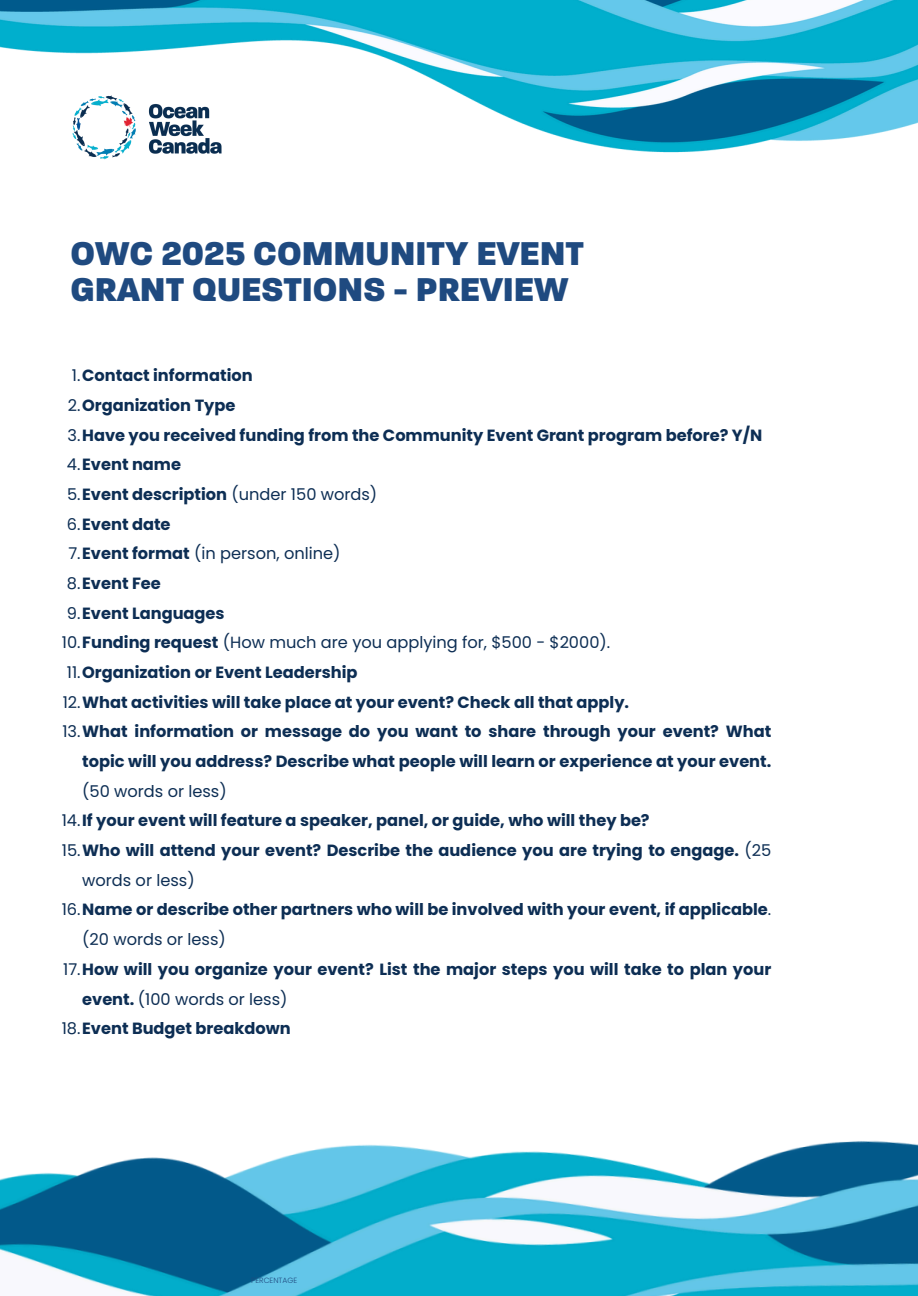
<style>
.page{position:relative;width:918px;height:1296px;background:#fff}
.page>*{position:absolute;margin:0;border:0;box-sizing:border-box;transform-origin:0 0}
.t1{font:800 35.7px/36.6px "Paralucent";color:#1f4a80}
.t2{font:700 16.2px/29.7px "Poppins";color:#0d2e54}
.t3{font:16.2px "Poppins";color:#0d2e54}
.t4{font:300 7.65px "Poppins";color:#1f4a80}
.s1{font-weight:400}
.s2{font-weight:700}
</style>
<div class="page">
<img style="left:0;top:1140px;width:918px;height:156px">
<img style="left:0;top:0;width:918px;height:153px">
<img style="left:71px;top:94px;width:154px;height:66px">
<p class="t1" style="left:71px;top:236px;width:515px">OWC 2025 COMMUNITY EVENT<br>GRANT QUESTIONS - PREVIEW</p>
<p class="t2" style="left:72px;top:361px;width:182px"><span class="s1">1.</span>Contact information</p>
<h1 class="t2" style="left:68px;top:390px;width:169px"><span class="s1">2.</span>Organization Type</h1>
<p class="t2" style="left:68px;top:420px;width:696px"><span class="s1">3.</span>Have you received funding from the Community Event Grant program before? Y/N</p>
<p class="t2" style="left:67px;top:450px;width:116px"><span class="s1">4.</span>Event name</p>
<p class="t3" style="left:67px;top:483px;width:312px">5.<span class="s2">Event description</span> (under 150 words)</p>
<p class="t2" style="left:67px;top:509px;width:105px"><span class="s1">6.</span>Event date</p>
<p class="t3" style="left:68px;top:542px;width:274px">7.<span class="s2">Event format</span> (in person, online)</p>
<p class="t2" style="left:67px;top:568px;width:95px"><span class="s1">8.</span>Event Fee</p>
<p class="t2" style="left:67px;top:598px;width:159px"><span class="s1">9.</span>Event Languages</p>
<p class="t3" style="left:62px;top:631px;width:550px">10.<span class="s2">Funding request</span> (How much are you applying for, $500 - $2000).</p>
<p class="t2" style="left:67px;top:657px;width:292px"><span class="s1">11.</span>Organization or Event Leadership</p>
<p class="t2" style="left:63px;top:687px;width:568px"><span class="s1">12.</span>What activities will take place at your event? Check all that apply.</p>
<p class="t2" style="left:82px;top:717px;width:691px;text-align:justify;text-indent:-20px"><span class="s1">13.</span>What information or message do you want to share through your event? What topic will you address? Describe what people will learn or experience at your event. <span class="s1">(50 words or less)</span></p>
<p class="t2" style="left:62px;top:806px;width:589px"><span class="s1">14.</span>If your event will feature a speaker, panel, or guide, who will they be?</p>
<p class="t2" style="left:82px;top:836px;width:691px;text-indent:-20px"><span class="s1">15.</span>Who will attend your event? Describe the audience you are trying to engage. <span class="s1">(25 words or less)</span></p>
<p class="t2" style="left:82px;top:895px;width:691px;text-indent:-21px"><span class="s1">16.</span>Name or describe other partners who will be involved with your event, if applicable<span class="s1">. (20 words or less)</span></p>
<p class="t2" style="left:82px;top:954px;width:691px;text-indent:-19px"><span class="s1">17.</span>How will you organize your event? List the major steps you will take to plan your event. <span class="s1">(100 words or less)</span></p>
<p class="t2" style="left:62px;top:1014px;width:231px"><span class="s1">18.</span>Event Budget breakdown</p>
<p class="t4" style="left:251px;top:1275px;width:48px">PERCENTAGE</p>
</div>
